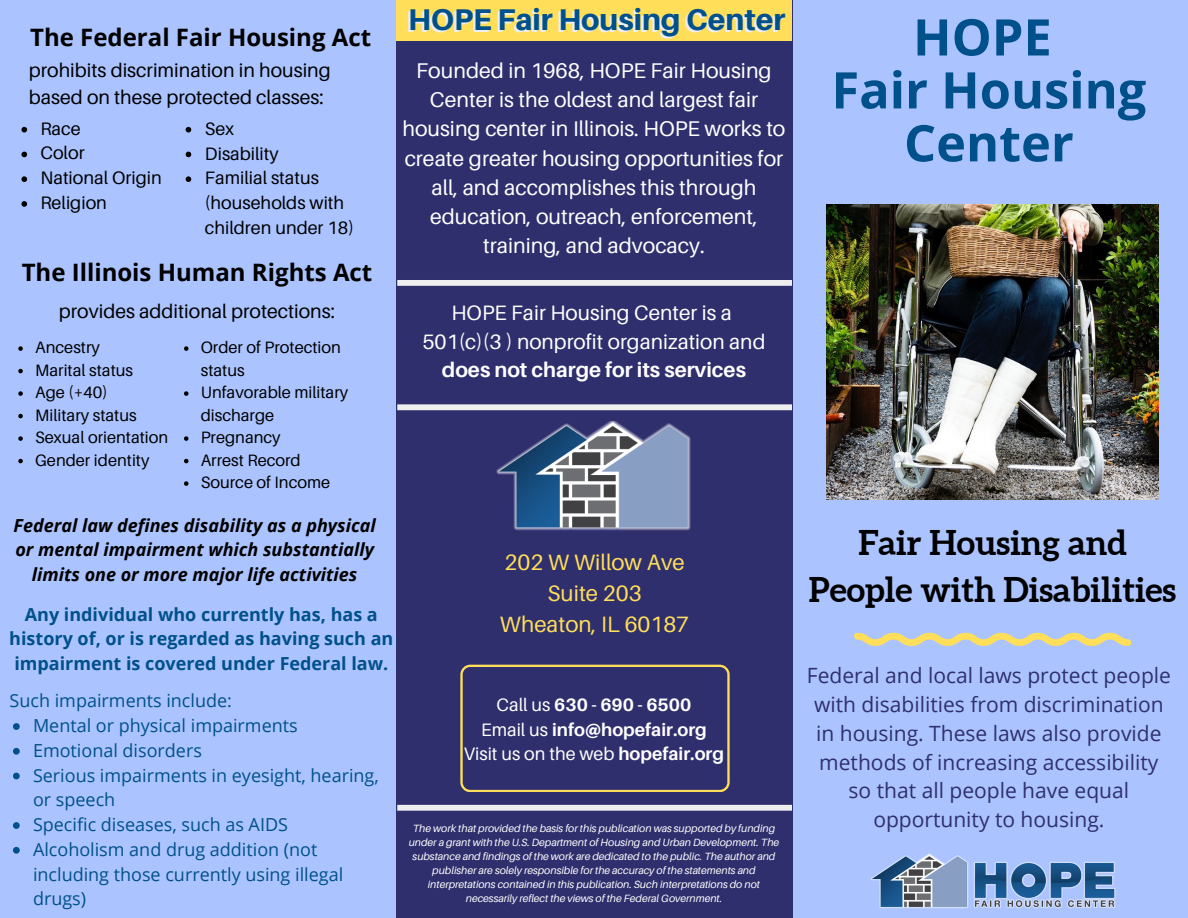
<style>
.page{position:relative;width:1188px;height:918px;background:#abc4ff}
.page>*{position:absolute;margin:0;border:0;box-sizing:border-box;transform-origin:0 0}
.t1{font:700 50.55px/52.9px "Open Sans";color:#00508b;text-align:center}
.t2{font:700 34.05px/47.2px "Aleo";color:#000;text-align:center}
.t3{font:800 30px "Aileron";color:#00508b}
.t4{font:700 24px "Open Sans";color:#000}
.t5{font:22.2px/30.9px "Aileron";color:#ffde59;text-align:center}
.t6{font:21.3px/29.2px "Aileron";color:#fff;text-align:center}
.t7{font:21px/28.8px "Open Sans";color:#2f2f6e;text-align:center}
.t8{font:20.85px/28.7px "Aileron";color:#fff;text-align:center}
.t9{font:700 20.85px "Aileron";color:#fff}
.t10{font:19.5px/27px "Aileron";color:#000}
.t11{font:18px/24.8px "Open Sans";color:#00508b}
.t12{font:italic 700 18px/24.8px "Open Sans";color:#000;text-align:center}
.t13{font:700 18px/24.8px "Open Sans";color:#00508b;text-align:center}
.t14{font:18px/24.8px "Aileron";color:#000}
.t15{font:700 18px/24.8px "Aileron";color:#fff;text-align:center}
.t16{font:16.5px/22.5px "Aileron";color:#000}
.t17{font:italic 10.5px/14px "Aileron";color:#fff;text-align:center}
.s1{font-weight:400}
</style>
<div class="page">
<svg style="left:854px;top:633px;width:277px;height:13px"></svg>
<img style="left:827px;top:205px;width:332px;height:295px">
<img style="left:871px;top:853px;width:245px;height:55px">
<svg style="left:13px;top:723px;width:7px;height:7px"></svg>
<svg style="left:13px;top:748px;width:7px;height:7px"></svg>
<svg style="left:13px;top:773px;width:7px;height:6px"></svg>
<svg style="left:13px;top:822px;width:7px;height:7px"></svg>
<svg style="left:13px;top:847px;width:7px;height:7px"></svg>
<div style="left:397px;top:0;width:396px;height:918px;background:#2f2f6e"></div>
<svg style="left:397px;top:280px;width:395px;height:6px;background:#e8e8ea"></svg>
<img style="left:496px;top:422px;width:195px;height:109px">
<div style="left:396px;top:0;width:395px;height:40px;background:#ffde59"></div>
<svg style="left:397px;top:404px;width:395px;height:6px;background:#e1e1e5"></svg>
<svg style="left:460px;top:665px;width:269px;height:127px"></svg>
<svg style="left:397px;top:805px;width:395px;height:6px;background:#e4e4e7"></svg>
<svg style="left:21px;top:127px;width:6px;height:5px"></svg>
<svg style="left:21px;top:152px;width:6px;height:5px"></svg>
<svg style="left:21px;top:176px;width:6px;height:6px"></svg>
<svg style="left:21px;top:201px;width:6px;height:6px"></svg>
<svg style="left:186px;top:127px;width:5px;height:6px"></svg>
<svg style="left:186px;top:152px;width:5px;height:5px"></svg>
<svg style="left:186px;top:176px;width:5px;height:6px"></svg>
<svg style="left:18px;top:346px;width:5px;height:5px"></svg>
<svg style="left:18px;top:369px;width:5px;height:4px"></svg>
<svg style="left:18px;top:391px;width:5px;height:5px"></svg>
<svg style="left:18px;top:414px;width:5px;height:4px"></svg>
<svg style="left:18px;top:436px;width:5px;height:5px"></svg>
<svg style="left:18px;top:459px;width:5px;height:4px"></svg>
<svg style="left:184px;top:346px;width:4px;height:5px"></svg>
<svg style="left:184px;top:391px;width:4px;height:5px"></svg>
<svg style="left:184px;top:436px;width:4px;height:5px"></svg>
<svg style="left:184px;top:459px;width:4px;height:4px"></svg>
<svg style="left:184px;top:481px;width:4px;height:5px"></svg>
<h3 class="t4" style="left:30px;top:21px;width:342px">The Federal Fair Housing Act</h3>
<h3 class="t10" style="left:29px;top:56px;width:303px">prohibits discrimination in housing based on these protected classes:</h3>
<h3 class="t14" style="left:40px;top:116px;width:123px">Race<br>Color<br>National Origin<br>Religion</h3>
<h3 class="t14" style="left:205px;top:116px;width:151px">Sex<br>Disability<br>Familial status (households with children under 18)</h3>
<h3 class="t4" style="left:22px;top:255px;width:352px">The Illinois Human Rights Act</h3>
<h3 class="t10" style="left:59px;top:298px;width:278px">provides additional protections:</h3>
<h3 class="t16" style="left:201px;top:336px;width:149px">Order of Protection status<br>Unfavorable military discharge<br>Pregnancy<br>Arrest Record<br>Source of Income</h3>
<h3 class="t16" style="left:35px;top:336px;width:135px">Ancestry<br>Marital status<br>Age (+40)<br>Military status<br>Sexual orientation<br>Gender identity</h3>
<h3 class="t12" style="left:14px;top:512px;width:364px">Federal law defines disability as a physical or mental impairment which substantially limits one or more major life activities</h3>
<h3 class="t13" style="left:9px;top:601px;width:386px">Any individual who currently has, has a history of, or is regarded as having such an impairment is covered under Federal law.</h3>
<h3 class="t11" style="left:10px;top:688px;width:224px">Such impairments include:</h3>
<h3 class="t11" style="left:33px;top:713px;width:347px">Mental or physical impairments<br>Emotional disorders<br>Serious impairments in eyesight, hearing, or speech<br>Specific diseases, such as AIDS<br>Alcoholism and drug addition (not including those currently using illegal drugs)</h3>
<h3 class="t3" style="left:408px;top:1px;width:379px">HOPE Fair Housing Center</h3>
<p class="t6" style="left:402px;top:55px;width:384px">Founded in 1968, HOPE Fair Housing Center is the oldest and largest fair housing center in Illinois. HOPE works to create greater housing opportunities for all, and accomplishes this through education, outreach, enforcement, training, and advocacy.</p>
<h3 class="t8" style="left:423px;top:298px;width:344px">HOPE Fair Housing Center is a<br>501(c)(3 ) nonprofit organization and</h3>
<h3 class="t9" style="left:442px;top:357px;width:306px">does not charge for its services</h3>
<h3 class="t5" style="left:500px;top:547px;width:191px">202 W Willow Ave<br>Suite 203<br>Wheaton, IL 60187</h3>
<h3 class="t15" style="left:464px;top:692px;width:262px"><span class="s1">Call us</span> 630 - 690 - 6500<br><span class="s1">Email us</span> info@hopefair.org<br><span class="s1">Visit us on the web</span> hopefair.org</h3>
<p class="t17" style="left:409px;top:821px;width:372px">The work that provided the basis for this publication was supported by funding under a grant with the U.S. Department of Housing and Urban Development. The substance and findings of the work are dedicated to the public. The author and publisher are solely responsible for the accuracy of the statements and interpretations contained in this publication. Such interpretations do not necessarily reflect the views of the Federal Government.</p>
<h1 class="t1" style="left:832px;top:9px;width:316px">HOPE<br>Fair Housing<br>Center</h1>
<h2 class="t2" style="left:809px;top:519px;width:369px">Fair Housing and<br>People with Disabilities</h2>
<h3 class="t7" style="left:807px;top:661px;width:366px">Federal and local laws protect people with disabilities from discrimination in housing. These laws also provide methods of increasing accessibility so that all people have equal opportunity to housing.</h3>
</div>
